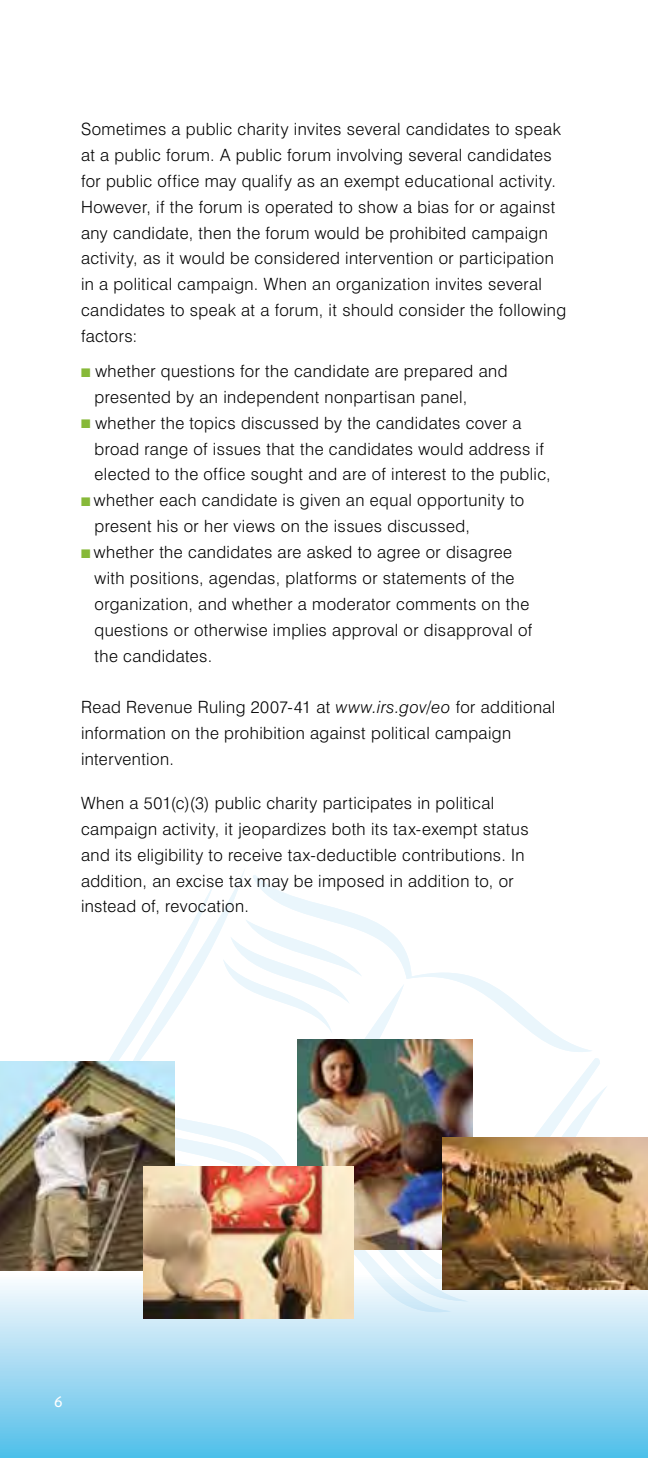
<style>
.page{position:relative;width:648px;height:1458px;background:#fff}
.page>*{position:absolute;margin:0;border:0;box-sizing:border-box;transform-origin:0 0}
.t1{font:18px "Verlag";color:#fff}
.text{font:300 16.88px/25.9px "Swiss 721 BT";letter-spacing:.025em;color:#000}
.bulleted_text{font:300 16.88px/25.9px "Swiss 721 BT";letter-spacing:.025em;color:#000}
.s1{color:#87b939}
.s2{font-style:italic}
</style>
<div class="page">
<svg style="left:109px;top:869px;width:498px;height:387px"></svg>
<div style="left:0;top:1256px;width:648px;height:202px;background:linear-gradient(to bottom,#fffbf9,#57c1ec)"></div>
<img style="left:297px;top:1040px;width:175px;height:209px">
<img style="left:0;top:1061px;width:174px;height:209px">
<img style="left:443px;top:1137px;width:205px;height:153px">
<img style="left:143px;top:1166px;width:211px;height:153px">
<p class="text" style="left:81px;top:116px;width:487px">Sometimes a public charity invites several candidates to speak at a public forum. A public forum involving several candidates for public office may qualify as an exempt educational activity.<br>However, if the forum is operated to show a bias for or against any candidate, then the forum would be prohibited campaign activity, as it would be considered intervention or participation in a political campaign. When an organization invites several candidates to speak at a forum, it should consider the following factors:</p>
<p class="bulleted_text" style="left:95px;top:358px;width:415px;text-indent:-14px"><span class="s1">■</span> whether questions for the candidate are prepared and presented by an independent nonpartisan panel,</p>
<p class="bulleted_text" style="left:95px;top:410px;width:458px;text-indent:-14px"><span class="s1">■</span> whether the topics discussed by the candidates cover a broad range of issues that the candidates would address if elected to the office sought and are of interest to the public,</p>
<p class="bulleted_text" style="left:95px;top:487px;width:431px;text-indent:-14px"><span class="s1">■</span> whether each candidate is given an equal opportunity to present his or her views on the issues discussed,</p>
<p class="bulleted_text" style="left:94px;top:539px;width:439px;text-indent:-13px"><span class="s1">■</span> whether the candidates are asked to agree or disagree with positions, agendas, platforms or statements of the organization, and whether a moderator comments on the questions or otherwise implies approval or disapproval of the candidates.</p>
<p class="text" style="left:81px;top:694px;width:476px">Read Revenue Ruling 2007-41 at <span class="s2">www.irs.gov/eo</span> for additional information on the prohibition against political campaign intervention.</p>
<p class="text" style="left:81px;top:790px;width:449px">When a 501(c)(3) public charity participates in political campaign activity, it jeopardizes both its tax-exempt status and its eligibility to receive tax-deductible contributions. In addition, an excise tax may be imposed in addition to, or instead of, revocation.</p>
<p class="t1" style="left:54px;top:1387px;width:10px">6</p>
</div>
